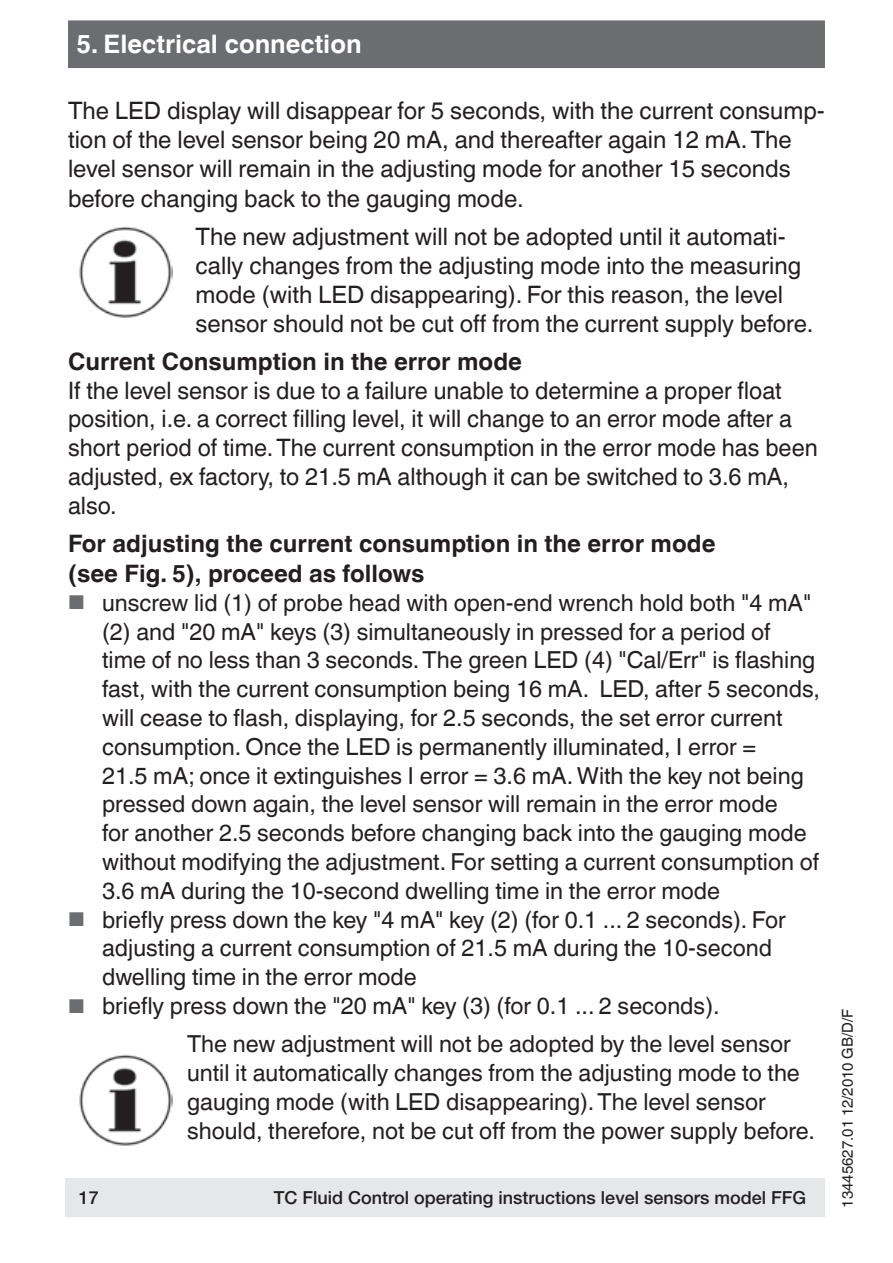
<style>
.page{position:relative;width:893px;height:1263px;background:#fff}
.page>*{position:absolute;margin:0;border:0;box-sizing:border-box;transform-origin:0 0}
.t1{font:700 25.5px "Helvetica World";color:#fff}
.t2{font:24px/29.1px "Helvetica World";color:#231f20}
.t3{font:700 24px/30px "Helvetica World";color:#231f20}
.t4{font:23.4px/28.8px "Helvetica World";color:#231f20}
.t5{font:700 21px "Helvetica World";color:#231f20}
.t6{font:500 18px "Helvetica Neue";color:#231f20}
.t7{font:18px "Helvetica World";color:#231f20}
.t8{font:15px "Helvetica World";color:#231f20}
.s1{font-weight:700}
.s2{font-size:19.95px;color:#6c6d70}
</style>
<div class="page">
<div style="left:70px;top:22px;width:753px;height:45px;background:#6c6d70"></div>
<div style="left:68px;top:20px;width:757px;height:48px;border:3px solid #6c6d70"></div>
<img style="left:79px;top:226px;width:93px;height:92px">
<img style="left:79px;top:1054px;width:93px;height:92px">
<div style="left:66px;top:1178px;width:759px;height:38px;background:#e6e7e9"></div>
<p class="t1" style="left:77px;top:30px;width:286px">5. Electrical connection</p>
<p class="t2" style="left:68px;top:96px;width:758px">The LED display will disappear for 5 seconds, with the current consump&shy;tion of the level sensor being 20 mA, and thereafter again 12 mA. The level sensor will remain in the adjusting mode for another 15 seconds before changing back to the gauging mode.</p>
<p class="t2" style="left:196px;top:222px;width:619px">The new adjustment will not be adopted until it automati&shy;cally changes from the adjusting mode into the measuring mode (with LED disappearing). For this reason, the level sensor should not be cut off from the current supply before.</p>
<p class="t2" style="left:68px;top:347px;width:751px"><span class="s1">Current Consumption in the error mode<br></span>If the level sensor is due to a failure unable to determine a proper float position, i.e. a correct filling level, it will change to an error mode after a short period of time. The current consumption in the error mode has been adjusted, ex factory, to 21.5 mA although it can be switched to 3.6 mA, also.</p>
<p class="t3" style="left:68px;top:529px;width:649px">For adjusting the current consumption in the error mode (see Fig. 5), proceed as follows</p>
<p class="t4" style="left:102px;top:588px;width:719px;text-indent:-34px"><span class="s2">■</span> unscrew lid (1) of probe head with open-end wrench hold both "4 mA" (2) and "20 mA" keys (3) simultaneously in pressed for a period of time of no less than 3 seconds. The green LED (4) "Cal/Err" is flashing fast, with the current consumption being 16 mA. LED, after 5 seconds, will cease to flash, displaying, for 2.5 seconds, the set error current consumption. Once the LED is permanently illuminated, I error =<br>21.5 mA; once it extinguishes I error = 3.6 mA. With the key not being pressed down again, the level sensor will remain in the error mode<br>for another 2.5 seconds before changing back into the gauging mode without modifying the adjustment. For setting a current consumption of 3.6 mA during the 10-second dwelling time in the error mode</p>
<p class="t4" style="left:102px;top:905px;width:685px;text-indent:-34px"><span class="s2">■</span> briefly press down the key "4 mA" key (2) (for 0.1 ... 2 seconds). For adjusting a current consumption of 21.5 mA during the 10-second dwelling time in the error mode</p>
<p class="t4" style="left:187px;top:987px;width:605px;line-height:38.1px;text-indent:-119px"><span class="s2">■</span> briefly press down the "20 mA" key (3) (for 0.1 ... 2 seconds).<br>The new adjustment will not be adopted by the level sensor</p>
<p class="t4" style="left:187px;top:1059px;width:629px">until it automatically changes from the adjusting mode to the gauging mode (with LED disappearing). The level sensor should, therefore, not be cut off from the power supply before.</p>
<p class="t6" style="left:79px;top:1187px;width:22px">17</p>
<p class="t6" style="left:274px;top:1187px;width:534px">TC Fluid Control operating instructions level sensors model FFG</p>
<p class="t5" style="left:81px;top:1187px;width:26px">18</p>
<p class="t7" style="left:395px;top:1189px;width:360px">WIKA operating instructions l vel sensor mod</p>
<p class="t8" style="left:839px;top:1208px;width:200px;rotate:-90deg">13445627.01 12/2010 GB/D/F</p>
</div>
